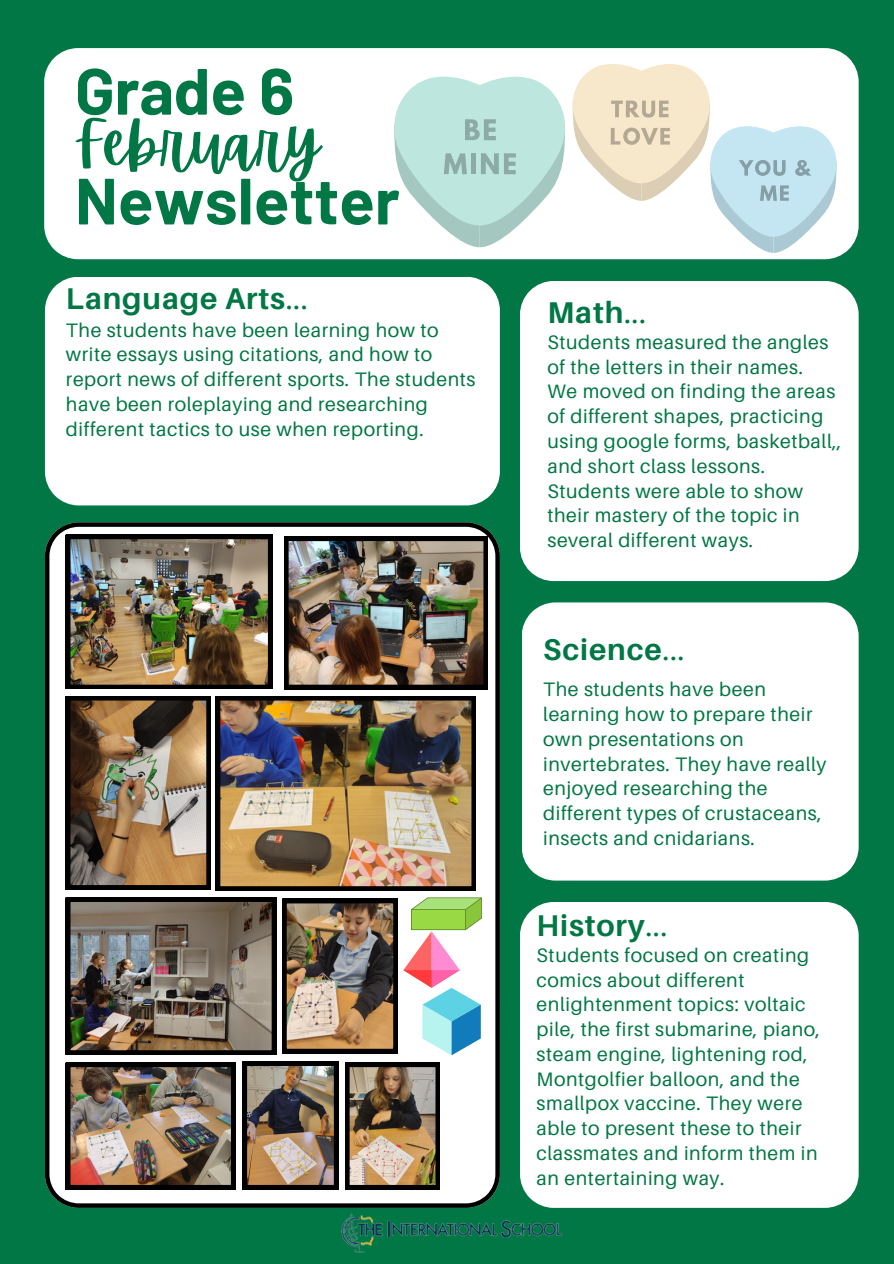
<style>
.page{position:relative;width:894px;height:1264px;background:#fff}
.page>*{position:absolute;margin:0;border:0;box-sizing:border-box;transform-origin:0 0}
.t1{font:700 65.25px "Barlow";color:#074}
.t2{font:63.75px "Apricots";color:#074}
.t3{font:700 30px "Aileron";letter-spacing:.03em;color:#074}
.t4{font:19.5px/24.8px "Aileron";letter-spacing:.03em;color:#074}
.s1{font-weight:400}
</style>
<div class="page">
<div style="left:0;top:0;width:893px;height:1263px;background:#074"></div>
<div style="left:44px;top:48px;width:814px;height:211px;background:#fff"></div>
<div style="left:520px;top:281px;width:338px;height:300px;background:#fff"></div>
<div style="left:522px;top:602px;width:336px;height:278px;background:#fff"></div>
<div style="left:520px;top:902px;width:338px;height:305px;background:#fff"></div>
<div style="left:45px;top:277px;width:454px;height:228px;background:#fff"></div>
<img style="left:334px;top:1207px;width:233px;height:46px">
<svg style="left:45px;top:522px;width:454px;height:685px;background:#cccecd"></svg>
<svg style="left:391px;top:50px;width:447px;height:203px;background:#e0ece7"></svg>
<img style="left:66px;top:534px;width:206px;height:155px">
<img style="left:66px;top:696px;width:145px;height:193px">
<img style="left:284px;top:536px;width:203px;height:153px">
<img style="left:66px;top:897px;width:210px;height:157px">
<img style="left:66px;top:1062px;width:169px;height:127px">
<img style="left:216px;top:696px;width:260px;height:194px">
<img style="left:282px;top:899px;width:115px;height:154px">
<img style="left:242px;top:1061px;width:96px;height:128px">
<img style="left:345px;top:1062px;width:94px;height:127px">
<svg style="left:403px;top:897px;width:79px;height:158px;background:#c7d5c9"></svg>
<p class="t1" style="left:75px;top:49px;width:221px">Grade 6</p>
<p class="t2" style="left:75px;top:107px;width:245px">February</p>
<p class="t1" style="left:75px;top:159px;width:326px">Newsletter</p>
<h3 class="t3" style="left:66px;top:280px;width:243px">Language Arts<span class="s1">...</span></h3>
<p class="t4" style="left:66px;top:317px;width:411px">The students have been learning how to write essays using citations, and how to report news of different sports. The students have been roleplaying and researching different tactics to use when reporting.</p>
<p class="t3" style="left:547px;top:294px;width:100px">Math<span class="s1">...</span></p>
<p class="t4" style="left:547px;top:329px;width:295px">Students measured the angles of the letters in their names.<br>We moved on finding the areas of different shapes, practicing using google forms, basketball,, and short class lessons.<br>Students were able to show their mastery of the topic in several different ways.</p>
<p class="t3" style="left:543px;top:630px;width:143px">Science<span class="s1">...</span></p>
<p class="t4" style="left:543px;top:676px;width:285px">The students have been learning how to prepare their own presentations on invertebrates. They have really enjoyed researching the different types of crustaceans, insects and cnidarians.</p>
<p class="t3" style="left:536px;top:906px;width:132px">History<span class="s1">...</span></p>
<p class="t4" style="left:536px;top:942px;width:285px">Students focused on creating comics about different enlightenment topics: voltaic pile, the first submarine, piano, steam engine, lightening rod,<br>Montgolfier balloon, and the smallpox vaccine. They were able to present these to their classmates and inform them in an entertaining way.</p>
</div>
